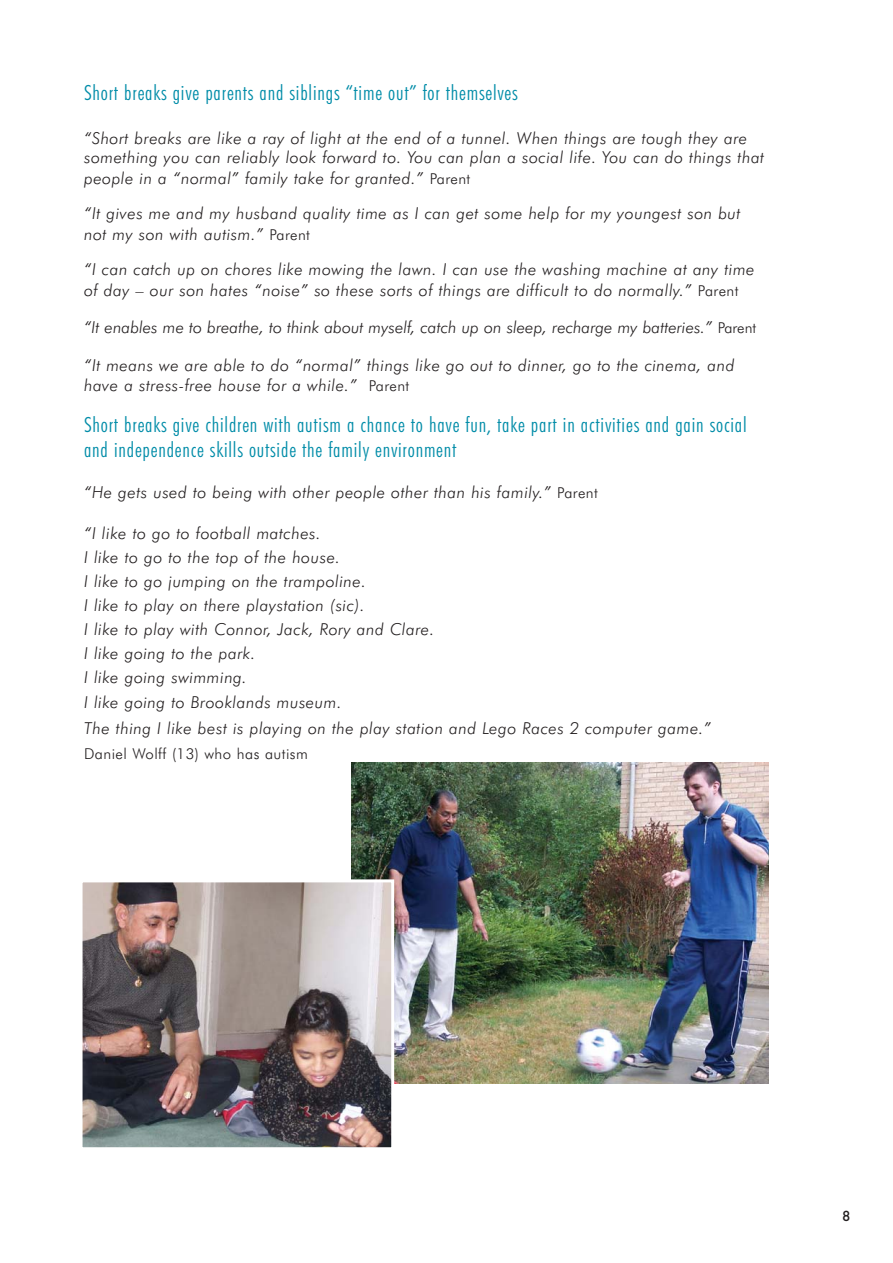
<style>
.page{position:relative;width:893px;height:1263px;background:#fff}
.page>*{position:absolute;margin:0;border:0;box-sizing:border-box;transform-origin:0 0}
.t1{font:300 condensed 21px/25.2px "Futura BT";letter-spacing:.04em;color:#008ca8}
.t2{font:italic 300 16.5px/24px "Futura BT";letter-spacing:.03em;color:#231f20}
.t3{font:italic 300 16.5px "Futura BT";color:#231f20}
.t4{font:300 15px "Futura BT";letter-spacing:.03em;color:#231f20}
.t5{font:500 13.5px "Futura";color:#231f20}
.s1{font-style:normal;font-size:15px}
</style>
<div class="page">
<img style="left:351px;top:763px;width:417px;height:320px">
<img style="left:84px;top:883px;width:306px;height:263px">
<div style="left:80px;top:879px;width:314px;height:271px;border:3px solid #fff"></div>
<p class="t1" style="left:84px;top:83px;width:435px">Short breaks give parents and siblings “time out” for themselves</p>
<p class="t2" style="left:84px;top:130px;width:682px;line-height:20.1px">“Short breaks are like a ray of light at the end of a tunnel. When things are tough they are something you can reliably look forward to. You can plan a social life. You can do things that people in a “normal” family take for granted.” <span class="s1">Parent</span></p>
<p class="t2" style="left:84px;top:205px;width:658px;line-height:20.4px">“It gives me and my husband quality time as I can get some help for my youngest son but not my son with autism.” <span class="s1">Parent</span></p>
<p class="t2" style="left:84px;top:261px;width:672px;line-height:20.4px">“I can catch up on chores like mowing the lawn. I can use the washing machine at any time of day – our son hates “noise” so these sorts of things are difficult to do normally.” <span class="s1">Parent</span></p>
<p class="t3" style="left:84px;top:322px;width:674px">“It enables me to breathe, to think about myself, catch up on sleep, recharge my batteries.” <span class="s1">Parent</span></p>
<p class="t2" style="left:84px;top:357px;width:652px;line-height:20.4px">“It means we are able to do “normal” things like go out to dinner, go to the cinema, and have a stress-free house for a while.” <span class="s1">Parent</span></p>
<p class="t1" style="left:84px;top:414px;width:664px">Short breaks give children with autism a chance to have fun, take part in activities and gain social and independence skills outside the family environment</p>
<p class="t2" style="left:84px;top:482px;width:515px">“He gets used to being with other people other than his family.” <span class="s1">Parent</span></p>
<p class="t2" style="left:84px;top:523px;width:352px">“I like to go to football matches.<br>I like to go to the top of the house.<br>I like to go jumping on the trampoline.<br>I like to play on there playstation (sic).<br>I like to play with Connor, Jack, Rory and Clare.<br>I like going to the park.<br>I like going swimming.</p>
<p class="t2" style="left:84px;top:691px;width:629px;line-height:25.5px">I like going to Brooklands museum.<br>The thing I like best is playing on the play station and Lego Races 2 computer game.”</p>
<p class="t4" style="left:84px;top:748px;width:225px">Daniel Wolff (13) who has autism</p>
<p class="t5" style="left:842px;top:1210px;width:10px">8</p>
</div>
